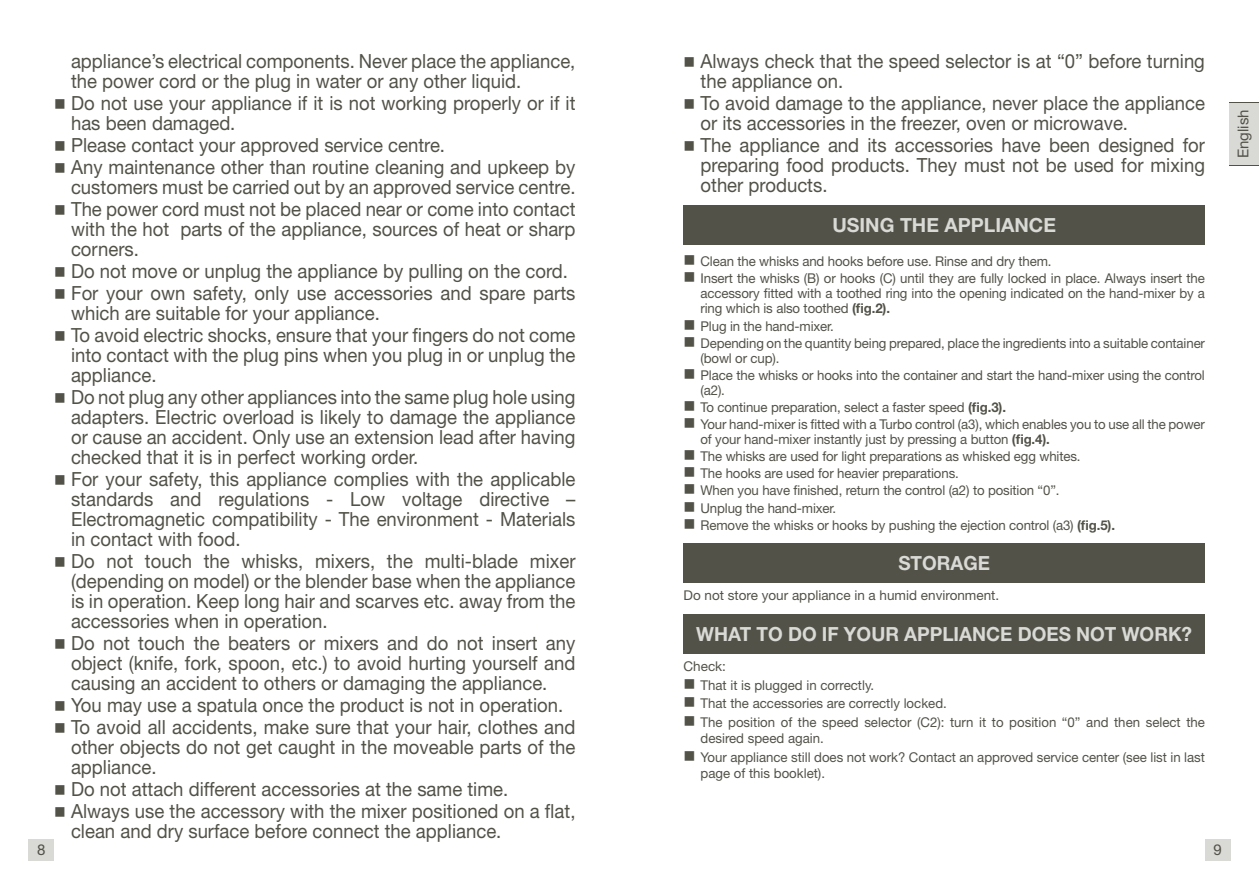
<style>
.page{position:relative;width:1259px;height:893px;background:#fff}
.page>*{position:absolute;margin:0;border:0;box-sizing:border-box;transform-origin:0 0}
.t1{font:19.5px/20px "Helvetica Neue LT Std";color:#535249;scale:.95 1}
.t2{font:700 19.5px "Helvetica Neue LT Std";color:#d9d9d5}
.t3{font:15px "Helvetica Neue LT Std";color:#535249}
.t4{font:13.5px/17.1px "Helvetica Neue LT Std";letter-spacing:-.01em;color:#535249}
.s1{font-weight:700}
</style>
<div class="page">
<div style="left:1205px;top:839px;width:25px;height:21px;background:#d9d9d5"></div>
<div style="left:28px;top:839px;width:26px;height:21px;background:#d9d9d5"></div>
<div style="left:1229px;top:103px;width:30px;height:62px;background:#d9d9d5"></div>
<hr style="left:1229px;top:165px;width:30px;height:1px;background:#535249">
<hr style="left:1229px;top:102px;width:30px;height:1px;background:#535249">
<div style="left:683px;top:206px;width:522px;height:39px;background:#535249"></div>
<div style="left:683px;top:614px;width:522px;height:39px;background:#535249"></div>
<div style="left:683px;top:543px;width:522px;height:40px;background:#535249"></div>
<p class="t1" style="left:71px;top:51px;width:532px">appliance’s electrical components. Never place the appliance, the power cord or the plug in water or any other liquid.</p>
<p class="t1" style="left:71px;top:93px;width:532px">Do not use your appliance if it is not working properly or if it has been damaged.</p>
<p class="t1" style="left:71px;top:134px;width:532px;line-height:22px">Please contact your approved service centre.<br>Any maintenance other than routine cleaning and upkeep by</p>
<p class="t1" style="left:71px;top:176px;width:532px;line-height:22px">customers must be carried out by an approved service centre.<br>The power cord must not be placed near or come into contact</p>
<p class="t1" style="left:71px;top:219px;width:532px">with the hot parts of the appliance, sources of heat or sharp corners.</p>
<p class="t1" style="left:71px;top:260px;width:532px;line-height:22px">Do not move or unplug the appliance by pulling on the cord.<br>For your own safety, only use accessories and spare parts</p>
<p class="t1" style="left:71px;top:302px;width:532px;line-height:22px">which are suitable for your appliance.<br>To avoid electric shocks, ensure that your fingers do not come</p>
<p class="t1" style="left:71px;top:345px;width:532px">into contact with the plug pins when you plug in or unplug the appliance.</p>
<p class="t1" style="left:71px;top:387px;width:532px;text-align:justify">Do not plug any other appliances into the same plug hole using adapters. Electric overload is likely to damage the appliance or cause an accident. Only use an extension lead after having checked that it is in perfect working order.</p>
<p class="t1" style="left:71px;top:469px;width:532px;text-align:justify">For your safety, this appliance complies with the applicable standards and regulations - Low voltage directive – Electromagnetic compatibility - The environment - Materials in contact with food.</p>
<p class="t1" style="left:71px;top:551px;width:532px;text-align:justify">Do not touch the whisks, mixers, the multi-blade mixer (depending on model) or the blender base when the appliance is in operation. Keep long hair and scarves etc. away from the accessories when in operation.</p>
<p class="t1" style="left:71px;top:633px;width:532px;text-align:justify">Do not touch the beaters or mixers and do not insert any object (knife, fork, spoon, etc.) to avoid hurting yourself and causing an accident to others or damaging the appliance.</p>
<p class="t1" style="left:71px;top:693px;width:532px;line-height:22px">You may use a spatula once the product is not in operation.<br>To avoid all accidents, make sure that your hair, clothes and</p>
<p class="t1" style="left:71px;top:737px;width:532px">other objects do not get caught in the moveable parts of the appliance.</p>
<p class="t1" style="left:71px;top:778px;width:532px;line-height:22px">Do not attach different accessories at the same time.<br>Always use the accessory with the mixer positioned on a flat,</p>
<p class="t1" style="left:71px;top:821px;width:454px">clean and dry surface before connect the appliance.</p>
<p class="t1" style="left:700px;top:51px;width:532px">Always check that the speed selector is at “0” before turning the appliance on.</p>
<p class="t1" style="left:700px;top:93px;width:532px">To avoid damage to the appliance, never place the appliance or its accessories in the freezer, oven or microwave.</p>
<p class="t1" style="left:700px;top:135px;width:532px;text-align:justify">The appliance and its accessories have been designed for preparing food products. They must not be used for mixing other products.</p>
<p class="t2" style="left:832px;top:213px;width:225px">USING THE APPLIANCE</p>
<p class="t4" style="left:700px;top:253px;width:506px">Clean the whisks and hooks before use. Rinse and dry them.<br>Insert the whisks (B) or hooks (C) until they are fully locked in place. Always insert the</p>
<p class="t4" style="left:700px;top:286px;width:506px;line-height:15px">accessory fitted with a toothed ring into the opening indicated on the hand-mixer by a ring which is also toothed <span class="s1">(fig.2).</span></p>
<p class="t4" style="left:700px;top:317px;width:506px">Plug in the hand-mixer.<br>Depending on the quantity being prepared, place the ingredients into a suitable container</p>
<p class="t4" style="left:700px;top:349px;width:506px">(bowl or cup).<br>Place the whisks or hooks into the container and start the hand-mixer using the control</p>
<p class="t4" style="left:700px;top:381px;width:506px">(a2).<br>To continue preparation, select a faster speed <span class="s1">(fig.3).<br></span>Your hand-mixer is fitted with a Turbo control (a3), which enables you to use all the power</p>
<p class="t4" style="left:700px;top:430px;width:416px">of your hand-mixer instantly just by pressing a button <span class="s1">(fig.4).<br></span>The whisks are used for light preparations as whisked egg whites.<br>The hooks are used for heavier preparations.<br>When you have finished, return the control (a2) to position “0”.<br>Unplug the hand-mixer.<br>Remove the whisks or hooks by pushing the ejection control (a3) <span class="s1">(fig.5).</span></p>
<p class="t2" style="left:898px;top:551px;width:93px">STORAGE</p>
<p class="t4" style="left:683px;top:587px;width:317px">Do not store your appliance in a humid environment.</p>
<p class="t2" style="left:696px;top:622px;width:497px">WHAT TO DO IF YOUR APPLIANCE DOES NOT WORK?</p>
<p class="t4" style="left:700px;top:656px;width:506px;line-height:18.6px;text-indent:-17px">Check:<br>That it is plugged in correctly.<br>That the accessories are correctly locked.<br>The position of the speed selector (C2): turn it to position “0” and then select the</p>
<p class="t4" style="left:700px;top:729px;width:506px;line-height:18.6px">desired speed again.<br>Your appliance still does not work? Contact an approved service center (see list in last</p>
<p class="t4" style="left:700px;top:765px;width:126px">page of this booklet).</p>
<p class="t3" style="left:37px;top:840px;width:10px">8</p>
<p class="t3" style="left:1213px;top:840px;width:10px">9</p>
<p class="t3" style="left:1233px;top:158px;width:50px;rotate:-90deg">English</p>
</div>
